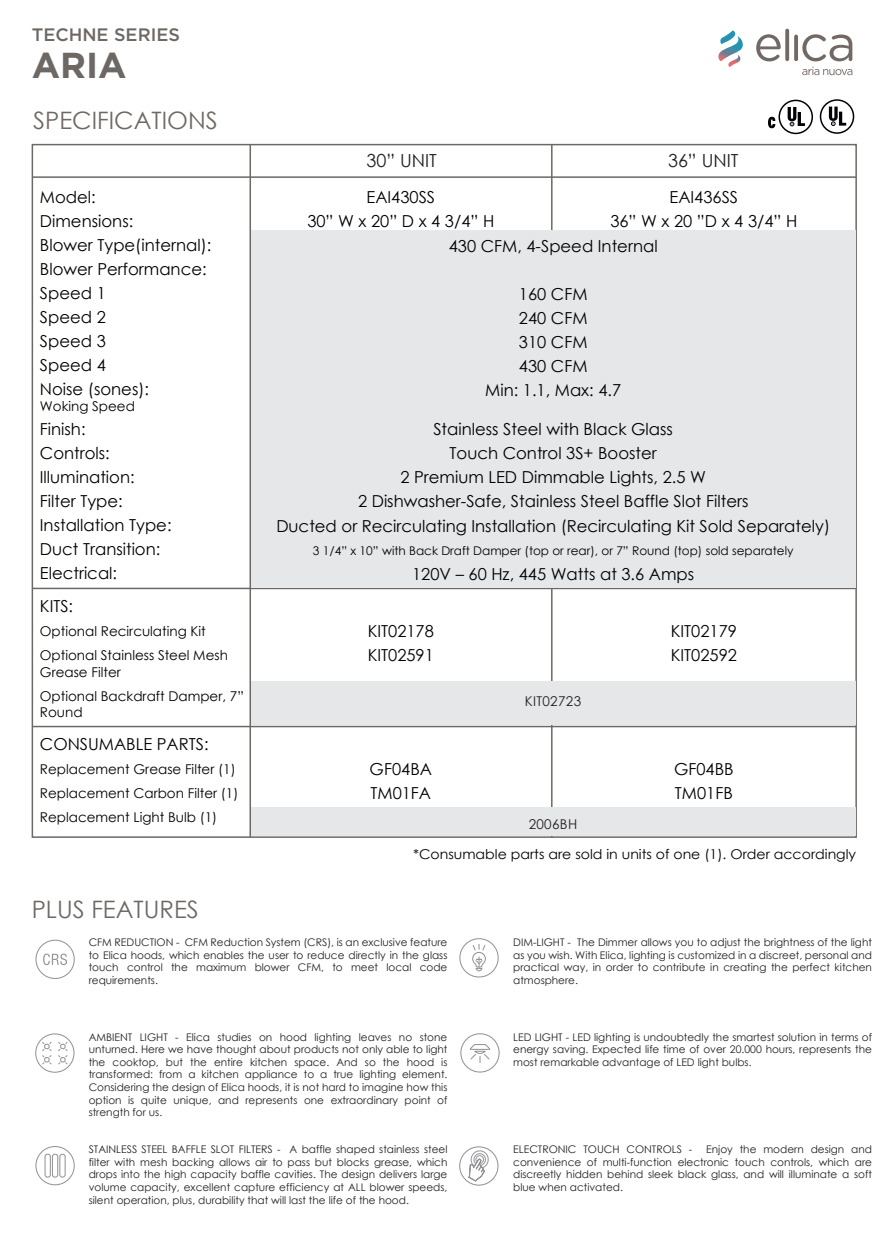
<style>
.page{position:relative;width:893px;height:1234px;background:#fff}
.page>*{position:absolute;margin:0;border:0;box-sizing:border-box;transform-origin:0 0}
.t1{font:700 36px "Gotham";color:#6e6864}
.t2{font:24px "Century Gothic";color:#6e6864}
.t3{font:18px "Century Gothic";color:#231f20}
.t4{font:500 18px "Gotham";color:#6e6864}
.t5{font:16.5px/24px "Century Gothic";color:#000001}
.t6{font:13.5px/24px "Century Gothic";color:#000001}
.t7{font:13.5px "Century Gothic";color:#000002;scale:1.04 1}
.t8{font:13.5px "Century Gothic";letter-spacing:.025em;color:#231f20}
.t9{font:12px "Century Gothic";color:#000001}
.t10{font:10.5px/12.6px "Century Gothic";color:#231f20;text-align:justify}
</style>
<div class="page">
<svg style="left:829px;top:107px;width:17px;height:19px"></svg>
<div style="left:820px;top:99px;width:34px;height:35px;border:2px solid #000007;border-radius:50%"></div>
<svg style="left:788px;top:107px;width:17px;height:19px"></svg>
<div style="left:778px;top:100px;width:35px;height:34px;border:2px solid #000007;border-radius:50%"></div>
<svg style="left:768px;top:116px;width:7px;height:12px"></svg>
<hr style="left:250px;top:145px;width:1px;height:692px;background:#6e6864">
<hr style="left:551px;top:145px;width:2px;height:692px;background:#6e6864">
<hr style="left:32px;top:176px;width:824px;height:2px;background:#6e6864">
<hr style="left:32px;top:587px;width:824px;height:2px;background:#6e6864">
<hr style="left:32px;top:725px;width:824px;height:2px;background:#6e6864">
<svg style="left:756px;top:34px;width:25px;height:27px"></svg>
<svg style="left:785px;top:29px;width:4px;height:32px"></svg>
<svg style="left:794px;top:35px;width:4px;height:26px"></svg>
<svg style="left:802px;top:34px;width:50px;height:27px"></svg>
<svg style="left:718px;top:30px;width:25px;height:37px"></svg>
<svg style="left:802px;top:67px;width:50px;height:8px"></svg>
<div style="left:251px;top:230px;width:604px;height:358px;background:#e6e7e9"></div>
<div style="left:251px;top:681px;width:604px;height:43px;background:#e6e7e9"></div>
<div style="left:251px;top:807px;width:604px;height:29px;background:#e6e7e9"></div>
<div style="left:35px;top:939px;width:40px;height:39px;border:1px solid #939598;border-radius:50%"></div>
<svg style="left:43px;top:953px;width:24px;height:11px"></svg>
<div style="left:459px;top:937px;width:40px;height:40px;border:1px solid #939598;border-radius:50%"></div>
<svg style="left:472px;top:944px;width:14px;height:27px"></svg>
<div style="left:35px;top:1033px;width:40px;height:39px;border:1px solid #939598;border-radius:50%"></div>
<svg style="left:41px;top:1040px;width:27px;height:25px"></svg>
<div style="left:460px;top:1032px;width:40px;height:40px;border:1px solid #939598;border-radius:50%"></div>
<div style="left:470px;top:1047px;width:20px;height:2px;border:1px solid #939598"></div>
<svg style="left:470px;top:1049px;width:20px;height:13px"></svg>
<div style="left:35px;top:1145px;width:40px;height:39px;border:1px solid #939598;border-radius:50%"></div>
<div style="left:45px;top:1153px;width:6px;height:24px;border:1px solid #939598;border-radius:2px"></div>
<div style="left:52px;top:1153px;width:6px;height:24px;border:1px solid #939598;border-radius:2px"></div>
<div style="left:59px;top:1153px;width:7px;height:24px;border:1px solid #939598;border-radius:2px"></div>
<div style="left:459px;top:1145px;width:39px;height:40px;border:1px solid #939598;border-radius:50%"></div>
<svg style="left:468px;top:1148px;width:22px;height:33px"></svg>
<h3 class="t4" style="left:32px;top:23px;width:150px">TECHNE SERIES</h3>
<h1 class="t1" style="left:32px;top:45px;width:97px">ARIA</h1>
<h2 class="t2" style="left:33px;top:104px;width:186px">SPECIFICATIONS</h2>
<h3 class="t5" style="left:40px;top:184px;width:173px">Model:<br>Dimensions:<br>Blower Type(internal):<br>Blower Performance:<br>Speed 1<br>Speed 2<br>Speed 3<br>Speed 4<br>Noise (sones):</h3>
<p class="t6" style="left:40px;top:394px;width:97px">Woking Speed</p>
<h3 class="t5" style="left:40px;top:417px;width:133px">Finish:<br>Controls:<br>Illumination:<br>Filter Type:<br>Installation Type:<br>Duct Transition:<br>Electrical:</h3>
<h3 class="t5" style="left:40px;top:594px;width:35px">KITS:</h3>
<p class="t6" style="left:40px;top:619px;width:190px">Optional Recirculating Kit<br>Optional Stainless Steel Mesh</p>
<p class="t6" style="left:40px;top:659px;width:205px">Grease Filter<br>Optional Backdraft Damper, 7”</p>
<p class="t6" style="left:40px;top:699px;width:44px">Round</p>
<h3 class="t5" style="left:40px;top:731px;width:170px">CONSUMABLE PARTS:</h3>
<p class="t6" style="left:40px;top:756px;width:200px">Replacement Grease Filter (1)<br>Replacement Carbon Filter (1)<br>Replacement Light Bulb (1)</p>
<h2 class="t2" style="left:32px;top:892px;width:169px">PLUS FEATURES</h2>
<h3 class="t3" style="left:366px;top:148px;width:72px">30” UNIT</h3>
<h3 class="t3" style="left:668px;top:148px;width:72px">36” UNIT</h3>
<h3 class="t5" style="left:307px;top:184px;width:188px;text-align:center">EAI430SS<br>30” W x 20” D x 4 3/4” H</h3>
<h3 class="t5" style="left:610px;top:184px;width:188px;text-align:center">EAI436SS<br>36” W x 20 ”D x 4 3/4” H</h3>
<h3 class="t5" style="left:449px;top:234px;width:210px">430 CFM, 4-Speed Internal</h3>
<h3 class="t5" style="left:485px;top:282px;width:138px;text-align:center">160 CFM<br>240 CFM<br>310 CFM<br>430 CFM<br>Min: 1.1, Max: 4.7</h3>
<h3 class="t5" style="left:276px;top:417px;width:555px;text-align:center">Stainless Steel with Black Glass<br>Touch Control 3S+ Booster<br>2 Premium LED Dimmable Lights, 2.5 W<br>2 Dishwasher-Safe, Stainless Steel Baffle Slot Filters<br>Ducted or Recirculating Installation (Recirculating Kit Sold Separately)</h3>
<p class="t9" style="left:313px;top:542px;width:482px">3 1/4” x 10” with Back Draft Damper (top or rear), or 7” Round (top) sold separately</p>
<h3 class="t5" style="left:412px;top:561px;width:284px">120V – 60 Hz, 445 Watts at 3.6 Amps</h3>
<h3 class="t5" style="left:368px;top:618px;width:68px">KIT02178<br>KIT02591</h3>
<h3 class="t5" style="left:671px;top:618px;width:68px">KIT02179<br>KIT02592</h3>
<p class="t8" style="left:525px;top:691px;width:58px">KIT02723</p>
<h3 class="t5" style="left:370px;top:756px;width:64px">GF04BA<br>TM01FA</h3>
<h3 class="t5" style="left:674px;top:756px;width:61px">GF04BB<br>TM01FB</h3>
<p class="t8" style="left:529px;top:814px;width:50px">2006BH</p>
<p class="t7" style="left:413px;top:844px;width:428px">*Consumable parts are sold in units of one (1). Order accordingly</p>
<p class="t10" style="left:89px;top:935px;width:360px">CFM REDUCTION - CFM Reduction System (CRS), is an exclusive feature to Elica hoods, which enables the user to reduce directly in the glass touch control the maximum blower CFM, to meet local code requirements.</p>
<p class="t10" style="left:89px;top:1029px;width:360px">AMBIENT LIGHT - Elica studies on hood lighting leaves no stone unturned. Here we have thought about products not only able to light the cooktop, but the entire kitchen space. And so the hood is transformed: from a kitchen appliance to a true lighting element.<br>Considering the design of Elica hoods, it is not hard to imagine how this option is quite unique, and represents one extraordinary point of strength for us.</p>
<p class="t10" style="left:89px;top:1142px;width:360px">STAINLESS STEEL BAFFLE SLOT FILTERS - A baffle shaped stainless steel filter with mesh backing allows air to pass but blocks grease, which drops into the high capacity baffle cavities. The design delivers large volume capacity, excellent capture efficiency at ALL blower speeds, silent operation, plus, durability that will last the life of the hood.</p>
<p class="t10" style="left:513px;top:935px;width:360px">DIM-LIGHT - The Dimmer allows you to adjust the brightness of the light as you wish. With Elica, lighting is customized in a discreet, personal and practical way, in order to contribute in creating the perfect kitchen atmosphere.</p>
<p class="t10" style="left:513px;top:1029px;width:360px">LED LIGHT - LED lighting is undoubtedly the smartest solution in terms of energy saving. Expected life time of over 20.000 hours, represents the most remarkable advantage of LED light bulbs.</p>
<p class="t10" style="left:513px;top:1142px;width:360px;text-indent:193px">Enjoy the modern design and convenience of multi-function electronic touch controls, which are discreetly hidden behind sleek black glass, and will illuminate a soft blue when activated.</p>
<p class="t10" style="left:513px;top:1142px;width:181px">ELECTRONIC TOUCH CONTROLS -</p>
</div>
